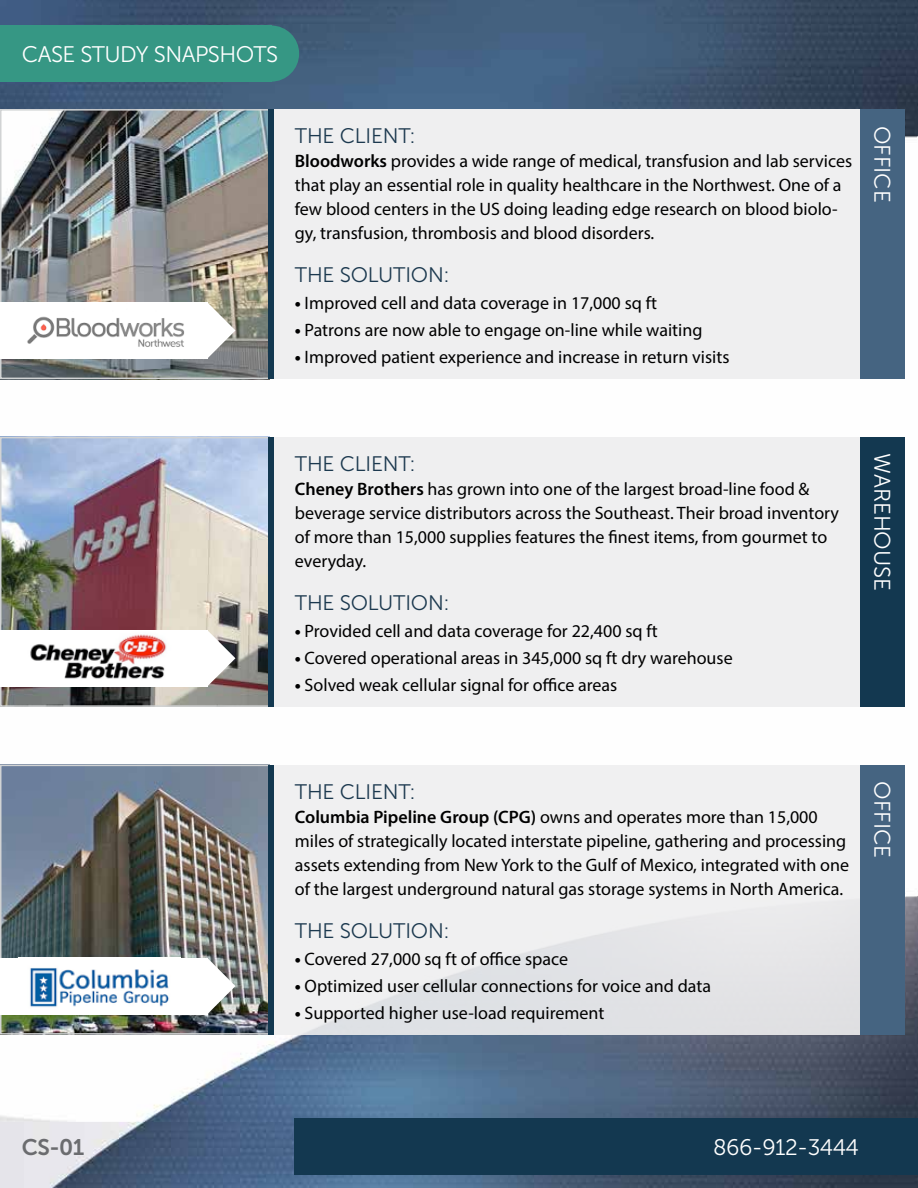
<style>
.page{position:relative;width:918px;height:1188px;background:#fff}
.page>*{position:absolute;margin:0;border:0;box-sizing:border-box;transform-origin:0 0}
.t1{font:22.5px "Museo Sans 300";letter-spacing:-.025em;color:#fff}
.t2{font:22.5px "Museo Sans 300";color:#fff}
.t3{font:22.5px "Museo Sans 700";color:#6b6c6f}
.t4{font:21px "Museo Sans 300";letter-spacing:-.01em;color:#1c394f}
.t5{font:18px/24px "Myriad Pro";color:#000}
.s1{font-weight:600}
.s2{font-weight:700}
</style>
<div class="page">
<img style="left:0;top:0;width:918px;height:1188px">
<div style="left:270px;top:109px;width:590px;height:270px;background:#efeff0"></div>
<div style="left:270px;top:437px;width:590px;height:270px;background:#efeff0"></div>
<div style="left:270px;top:765px;width:590px;height:270px;background:linear-gradient(to bottom,#f4f4f4,#e3e4e7)"></div>
<div style="left:243px;top:25px;width:56px;height:57px;background:#369784;border-radius:50%"></div>
<div style="left:0;top:26px;width:271px;height:56px;background:#369784"></div>
<div style="left:295px;top:1118px;width:623px;height:56px;background:#133850"></div>
<img style="left:3px;top:112px;width:264px;height:264px">
<div style="left:0;top:109px;width:270px;height:270px;border:2px solid #d1d3d4"></div>
<img style="left:3px;top:440px;width:264px;height:264px">
<div style="left:0;top:437px;width:270px;height:270px;border:2px solid #d1d3d4"></div>
<img style="left:3px;top:768px;width:264px;height:264px">
<div style="left:0;top:765px;width:270px;height:270px;border:2px solid #d1d3d4"></div>
<svg style="left:207px;top:302px;width:28px;height:57px"></svg>
<svg style="left:207px;top:630px;width:28px;height:56px"></svg>
<svg style="left:207px;top:958px;width:28px;height:56px"></svg>
<div style="left:0;top:630px;width:207px;height:56px;background:#fff"></div>
<img style="left:30px;top:634px;width:137px;height:45px">
<div style="left:0;top:302px;width:207px;height:57px;background:#fff"></div>
<img style="left:27px;top:316px;width:158px;height:31px">
<div style="left:0;top:958px;width:207px;height:56px;background:#fff"></div>
<img style="left:30px;top:968px;width:139px;height:39px">
<div style="left:860px;top:109px;width:44px;height:270px;background:#456481"></div>
<div style="left:860px;top:437px;width:44px;height:270px;background:#133850"></div>
<div style="left:860px;top:765px;width:44px;height:270px;background:#456481"></div>
<div style="left:268px;top:109px;width:6px;height:270px;background:#133850"></div>
<div style="left:268px;top:437px;width:6px;height:270px;background:#133850"></div>
<div style="left:268px;top:765px;width:6px;height:270px;background:#133850"></div>
<p class="t1" style="left:22px;top:42px;width:258px">CASE STUDY SNAPSHOTS</p>
<p class="t4" style="left:295px;top:125px;width:122px">THE CLIENT:</p>
<p class="t5" style="left:295px;top:149px;width:559px"><span class="s1">Bloodworks</span> provides a wide range of medical, transfusion and lab services that play an essential role in quality healthcare in the Northwest. One of a few blood centers in the US doing leading edge research on blood biolo&shy;gy, transfusion, thrombosis and blood disorders.</p>
<p class="t4" style="left:295px;top:264px;width:156px">THE SOLUTION:</p>
<p class="t5" style="left:295px;top:291px;width:364px"><span class="s2">•</span> Improved cell and data coverage in 17,000 sq ft</p>
<p class="t5" style="left:295px;top:318px;width:409px"><span class="s2">•</span> Patrons are now able to engage on-line while waiting</p>
<p class="t5" style="left:295px;top:345px;width:436px"><span class="s2">•</span> Improved patient experience and increase in return visits</p>
<p class="t1" style="left:894px;top:126px;width:79px;rotate:90deg">OFFICE</p>
<p class="t4" style="left:295px;top:452px;width:122px">THE CLIENT:</p>
<p class="t5" style="left:295px;top:477px;width:546px"><span class="s1">Cheney Brothers</span> has grown into one of the largest broad-line food &amp; beverage service distributors across the Southeast. Their broad inventory of more than 15,000 supplies features the finest items, from gourmet to everyday.</p>
<p class="t4" style="left:295px;top:592px;width:156px">THE SOLUTION:</p>
<p class="t5" style="left:295px;top:619px;width:364px"><span class="s2">•</span> Provided cell and data coverage for 22,400 sq ft</p>
<p class="t5" style="left:295px;top:646px;width:439px"><span class="s2">•</span> Covered operational areas in 345,000 sq ft dry warehouse</p>
<p class="t5" style="left:295px;top:673px;width:324px"><span class="s2">•</span> Solved weak cellular signal for office areas</p>
<p class="t2" style="left:894px;top:453px;width:139px;rotate:90deg">WAREHOUSE</p>
<p class="t4" style="left:295px;top:780px;width:122px">THE CLIENT:</p>
<p class="t5" style="left:295px;top:804px;width:556px"><span class="s1">Columbia Pipeline Group (CPG)</span> owns and operates more than 15,000 miles of strategically located interstate pipeline, gathering and processing assets extending from New York to the Gulf of Mexico, integrated with one of the largest underground natural gas storage systems in North America.</p>
<p class="t4" style="left:295px;top:919px;width:156px">THE SOLUTION:</p>
<p class="t5" style="left:295px;top:947px;width:275px"><span class="s2">•</span> Covered 27,000 sq ft of office space</p>
<p class="t5" style="left:295px;top:974px;width:418px"><span class="s2">•</span> Optimized user cellular connections for voice and data</p>
<p class="t5" style="left:295px;top:1001px;width:311px"><span class="s2">•</span> Supported higher use-load requirement</p>
<p class="t1" style="left:894px;top:781px;width:79px;rotate:90deg">OFFICE</p>
<p class="t3" style="left:22px;top:1134px;width:64px">CS-01</p>
<p class="t1" style="left:713px;top:1135px;width:147px">866-912-3444</p>
</div>
